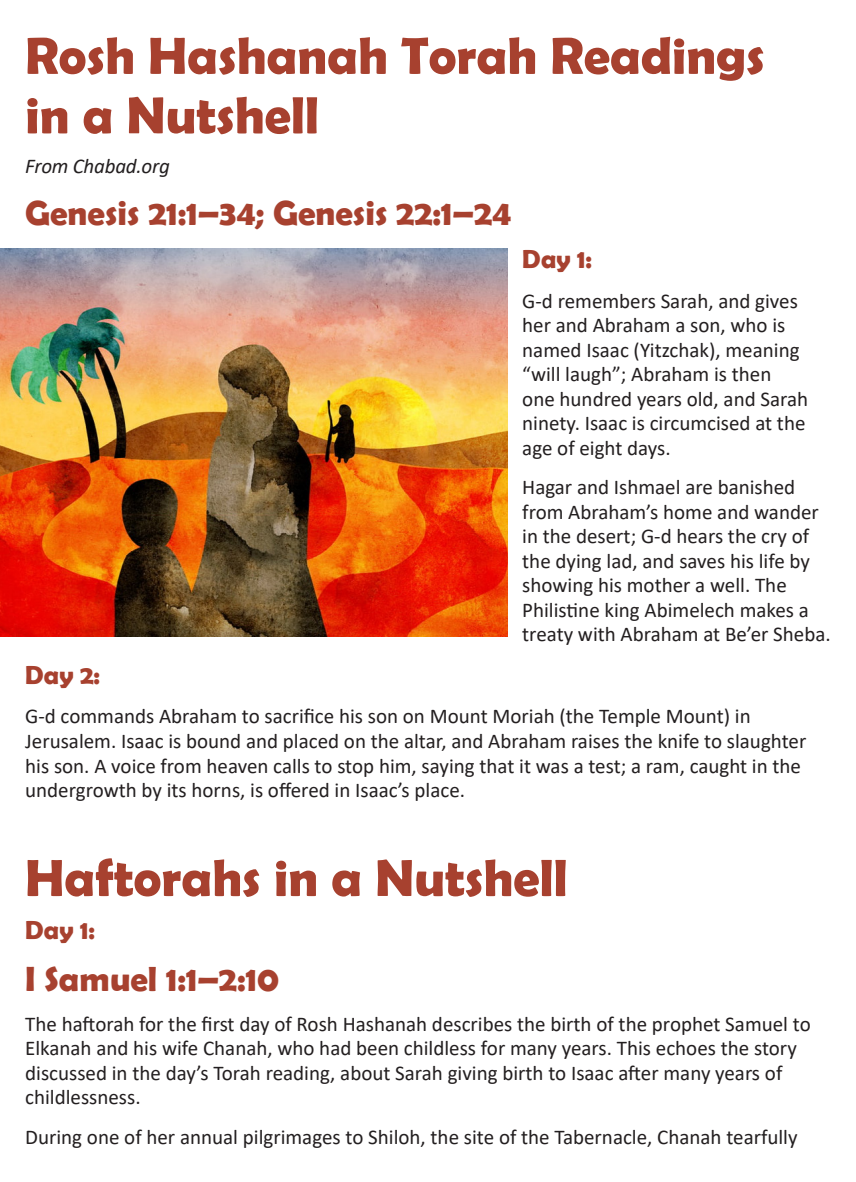
<style>
.page{position:relative;width:856px;height:1182px;background:#fff}
.page>*{position:absolute;margin:0;border:0;box-sizing:border-box;transform-origin:0 0}
.head_large{font:700 52.5px "Berlin Sans FB Demi";color:#a7412f}
.head_medium{font:700 35px "Berlin Sans FB Demi";color:#a7412f}
.head_small{font:700 26.25px "Berlin Sans FB Demi";color:#a7412f}
.t1{font:21px/24.5px "Calibri";color:#231f20}
.byline{font:italic 21px "Calibri";letter-spacing:-.01em;color:#231f20}
</style>
<div class="page">
<img style="left:0;top:248px;width:507px;height:389px">
<p class="head_large" style="left:25px;top:25px;width:741px">Rosh Hashanah Torah Readings</p>
<p class="head_large" style="left:25px;top:85px;width:295px">in a Nutshell</p>
<p class="byline" style="left:25px;top:151px;width:146px">From Chabad.org</p>
<p class="head_medium" style="left:25px;top:193px;width:488px">Genesis 21:1–34; Genesis 22:1–24</p>
<p class="head_small" style="left:522px;top:244px;width:71px">Day 1:</p>
<p class="t1" style="left:522px;top:288px;width:287px">G-d remembers Sarah, and gives her and Abraham a son, who is named Isaac (Yitzchak), meaning “will laugh”; Abraham is then one hundred years old, and Sarah ninety. Isaac is circumcised at the age of eight days.</p>
<p class="t1" style="left:522px;top:474px;width:310px">Hagar and Ishmael are banished from Abraham’s home and wander in the desert; G-d hears the cry of the dying lad, and saves his life by showing his mother a well. The<br>Philistine king Abimelech makes a treaty with Abraham at Be’er Sheba.</p>
<p class="head_small" style="left:25px;top:659px;width:76px">Day 2:</p>
<p class="t1" style="left:25px;top:703px;width:782px">G-d commands Abraham to sacrifice his son on Mount Moriah (the Temple Mount) in Jerusalem. Isaac is bound and placed on the altar, and Abraham raises the knife to slaughter his son. A voice from heaven calls to stop him, saying that it was a test; a ram, caught in the undergrowth by its horns, is offered in Isaac’s place.</p>
<p class="head_large" style="left:25px;top:847px;width:544px">Haftorahs in a Nutshell</p>
<p class="head_small" style="left:25px;top:914px;width:71px">Day 1:</p>
<p class="head_medium" style="left:25px;top:958px;width:255px">I Samuel 1:1–2:10</p>
<p class="t1" style="left:25px;top:1010px;width:787px">The haftorah for the first day of Rosh Hashanah describes the birth of the prophet Samuel to Elkanah and his wife Chanah, who had been childless for many years. This echoes the story discussed in the day’s Torah reading, about Sarah giving birth to Isaac after many years of childlessness.</p>
<p class="t1" style="left:25px;top:1123px;width:774px">During one of her annual pilgrimages to Shiloh, the site of the Tabernacle, Chanah tearfully</p>
</div>
